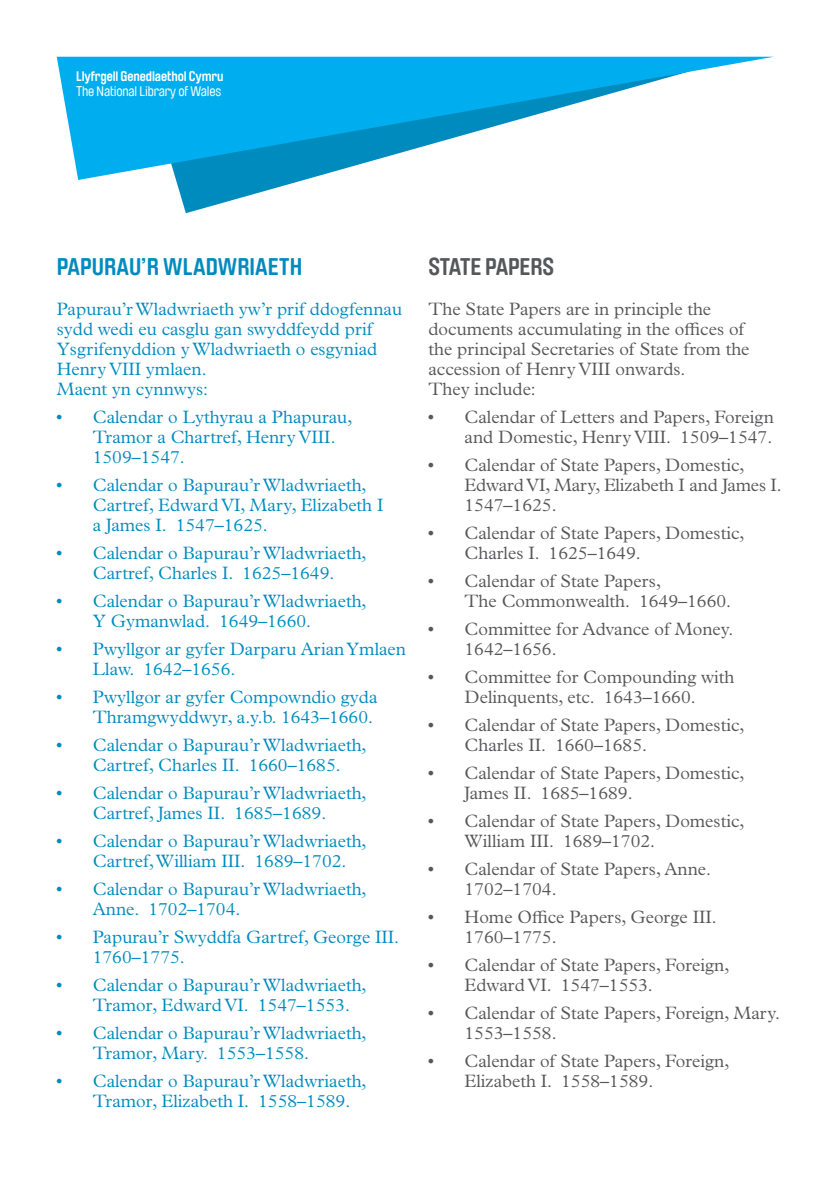
<style>
.page{position:relative;width:840px;height:1191px;background:#fff}
.page>*{position:absolute;margin:0;border:0;box-sizing:border-box;transform-origin:0 0}
.t1{font:700 24px "Brauer Neue";color:#008bbf}
.t2{font:700 24px "Brauer Neue";color:#565759}
.t3{font:300 18px/20px "Plantin MT Pro";color:#008bbf}
.t4{font:300 18px/20px "Plantin MT Pro";color:#565759}
.t5{font:700 13.8px "Brauer Neue";letter-spacing:-.01em;color:#fff}
.t6{font:13.8px "Brauer Neue";letter-spacing:-.01em;color:#fff}
</style>
<div class="page">
<svg style="left:176px;top:180px;width:128px;height:33px"></svg>
<svg style="left:57px;top:57px;width:715px;height:123px;fill:#00aeef"></svg>
<p class="t5" style="left:76px;top:68px;width:149px">LLYFRGELL GENEDLAETHOL CYMRU</p>
<p class="t6" style="left:76px;top:84px;width:146px">The National Library of Wales</p>
<h1 class="t1" style="left:57px;top:253px;width:121px">PAPURAU’R WLAD</h1>
<h1 class="t1" style="left:218px;top:253px;width:31px">WRIAETH</h1>
<p class="t3" style="left:57px;top:299px;width:347px">Papurau’r Wladwriaeth yw’r prif ddogfennau sydd wedi eu casglu gan swyddfeydd prif<br>Ysgrifenyddion y Wladwriaeth o esgyniad<br>Henry VIII ymlaen.<br>Maent yn cynnwys:</p>
<p class="t3" style="left:93px;top:407px;width:261px;text-indent:-36px">• Calendar o Lythyrau a Phapurau,<br>Tramor a Chartref, Henry VIII.<br>1509–1547.</p>
<p class="t3" style="left:93px;top:475px;width:292px;text-indent:-36px">• Calendar o Bapurau’r Wladwriaeth,<br>Cartref, Edward VI, Mary, Elizabeth I a James I. 1547–1625.</p>
<p class="t3" style="left:57px;top:543px;width:311px;text-align:center">• Calendar o Bapurau’r Wladwriaeth,<br>Cartref, Charles I. 1625–1649.</p>
<p class="t3" style="left:93px;top:591px;width:275px;text-indent:-36px">• Calendar o Bapurau’r Wladwriaeth,<br>Y Gymanwlad. 1649–1660.</p>
<p class="t3" style="left:93px;top:639px;width:314px;text-indent:-36px">• Pwyllgor ar gyfer Darparu Arian Ymlaen<br>Llaw. 1642–1656.</p>
<p class="t3" style="left:57px;top:687px;width:322px;text-align:right">• Pwyllgor ar gyfer Compowndio gyda<br>Thramgwyddwyr, a.y.b. 1643–1660.</p>
<p class="t3" style="left:57px;top:735px;width:311px;text-align:center">• Calendar o Bapurau’r Wladwriaeth,<br>Cartref, Charles II. 1660–1685.</p>
<p class="t3" style="left:57px;top:783px;width:311px;text-align:center">• Calendar o Bapurau’r Wladwriaeth,<br>Cartref, James II. 1685–1689.</p>
<p class="t3" style="left:93px;top:831px;width:275px;text-indent:-36px">• Calendar o Bapurau’r Wladwriaeth,<br>Cartref, William III. 1689–1702.</p>
<p class="t3" style="left:93px;top:879px;width:275px;text-indent:-36px">• Calendar o Bapurau’r Wladwriaeth,<br>Anne. 1702–1704.</p>
<p class="t3" style="left:93px;top:927px;width:308px;text-indent:-36px">• Papurau’r Swyddfa Gartref, George III.<br>1760–1775.</p>
<p class="t3" style="left:93px;top:975px;width:275px;text-indent:-36px">• Calendar o Bapurau’r Wladwriaeth,<br>Tramor, Edward VI. 1547–1553.</p>
<p class="t3" style="left:93px;top:1023px;width:275px;text-indent:-36px">• Calendar o Bapurau’r Wladwriaeth,<br>Tramor, Mary. 1553–1558.</p>
<p class="t3" style="left:93px;top:1071px;width:275px;text-indent:-36px">• Calendar o Bapurau’r Wladwriaeth,<br>Tramor, Elizabeth I. 1558–1589.</p>
<h1 class="t2" style="left:428px;top:253px;width:23px">STATE</h1>
<h1 class="t2" style="left:485px;top:253px;width:23px">PAPERS</h1>
<p class="t4" style="left:428px;top:299px;width:322px">The State Papers are in principle the documents accumulating in the offices of the principal Secretaries of State from the accession of Henry VIII onwards.<br>They include:</p>
<p class="t4" style="left:428px;top:407px;width:346px;text-align:right">• Calendar of Letters and Papers, Foreign and Domestic, Henry VIII. 1509–1547.</p>
<p class="t4" style="left:464px;top:455px;width:318px;text-indent:-36px">• Calendar of State Papers, Domestic,<br>Edward VI, Mary, Elizabeth I and James I.<br>1547–1625.</p>
<p class="t4" style="left:464px;top:523px;width:281px;text-indent:-36px">• Calendar of State Papers, Domestic,<br>Charles I. 1625–1649.</p>
<p class="t4" style="left:464px;top:571px;width:268px;text-indent:-36px">• Calendar of State Papers,<br>The Commonwealth. 1649–1660.</p>
<p class="t4" style="left:464px;top:619px;width:270px;text-indent:-36px">• Committee for Advance of Money.<br>1642–1656.</p>
<p class="t4" style="left:428px;top:667px;width:307px;text-align:center">• Committee for Compounding with<br>Delinquents, etc. 1643–1660.</p>
<p class="t4" style="left:464px;top:715px;width:281px;text-indent:-36px">• Calendar of State Papers, Domestic,<br>Charles II. 1660–1685.</p>
<p class="t4" style="left:464px;top:763px;width:281px;text-indent:-36px">• Calendar of State Papers, Domestic,<br>James II. 1685–1689.</p>
<p class="t4" style="left:464px;top:811px;width:281px;text-indent:-36px">• Calendar of State Papers, Domestic,<br>William III. 1689–1702.</p>
<p class="t4" style="left:464px;top:859px;width:248px;text-indent:-36px">• Calendar of State Papers, Anne.<br>1702–1704.</p>
<p class="t4" style="left:464px;top:907px;width:253px;text-indent:-36px">• Home Office Papers, George III.<br>1760–1775.</p>
<p class="t4" style="left:464px;top:955px;width:266px;text-indent:-36px">• Calendar of State Papers, Foreign,<br>Edward VI. 1547–1553.</p>
<p class="t4" style="left:464px;top:1003px;width:316px;text-indent:-36px">• Calendar of State Papers, Foreign, Mary.<br>1553–1558.</p>
<p class="t4" style="left:464px;top:1051px;width:266px;text-indent:-36px">• Calendar of State Papers, Foreign,<br>Elizabeth I. 1558–1589.</p>
</div>
